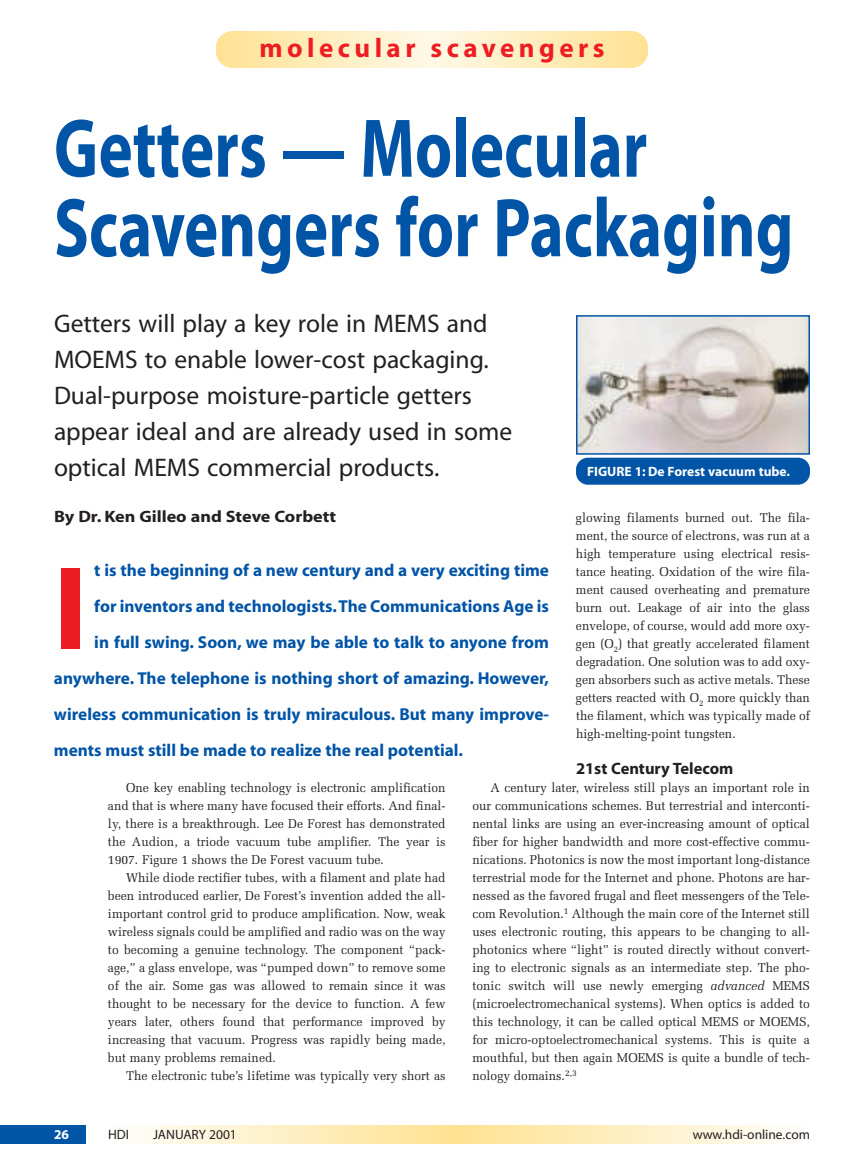
<style>
.page{position:relative;width:864px;height:1175px;background:#fff}
.page>*{position:absolute;margin:0;border:0;box-sizing:border-box;transform-origin:0 0}
.t1{font:700 118.65px "Myriad";color:#ee1d23}
.t2{font:700 84px/79.5px "Myriad";color:#0154a6;scale:.77 1}
.t3{font:700 27px "Myriad";letter-spacing:.165em;color:#ee1d23}
.t4{font:25.5px/36px "Myriad";color:#231f20}
.t5{font:700 17.25px "Myriad";color:#0154a6}
.t6{font:700 16.5px "Myriad";color:#231f20;scale:1.1 1}
.t7{font:700 16.5px "Myriad";color:#231f20}
.t8{font:13.5px "Myriad";color:#231f20}
.t9{font:700 13.5px "Myriad";color:#fff}
.t10{font:12.75px/18px "Melior";color:#231f20;text-align:justify;scale:.95 1}
.s1{font-style:italic}
</style>
<div class="page">
<div style="left:0;top:1125px;width:86px;height:18px;background:#0154a6"></div>
<div style="left:311px;top:1125px;width:296px;height:18px;background:#feedbd"></div>
<div style="left:325px;top:1125px;width:268px;height:18px;background:#feecb9"></div>
<div style="left:336px;top:1125px;width:246px;height:18px;background:#feebb5"></div>
<div style="left:352px;top:1125px;width:214px;height:18px;background:#feeab1"></div>
<div style="left:363px;top:1125px;width:192px;height:18px;background:#fee9ad"></div>
<div style="left:377px;top:1125px;width:164px;height:18px;background:#ffe8a9"></div>
<div style="left:393px;top:1125px;width:132px;height:18px;background:#ffe7a5"></div>
<div style="left:407px;top:1125px;width:104px;height:18px;background:#ffe6a1"></div>
<div style="left:421px;top:1125px;width:76px;height:18px;background:#ffe49d"></div>
<div style="left:432px;top:1125px;width:54px;height:18px;background:#ffe399"></div>
<div style="left:448px;top:1125px;width:22px;height:18px;background:#ffe295"></div>
<svg style="left:219px;top:32px;width:426px;height:36px"></svg>
<div style="left:288px;top:32px;width:288px;height:36px;background:#fee9ae"></div>
<div style="left:307px;top:32px;width:250px;height:36px;background:#feebb6"></div>
<div style="left:326px;top:32px;width:212px;height:36px;background:#feedbe"></div>
<div style="left:339px;top:32px;width:186px;height:36px;background:#feeec2"></div>
<div style="left:350px;top:32px;width:164px;height:36px;background:#fef0c7"></div>
<div style="left:358px;top:32px;width:148px;height:36px;background:#fef1cb"></div>
<div style="left:371px;top:32px;width:122px;height:36px;background:#fef2cf"></div>
<div style="left:379px;top:32px;width:106px;height:36px;background:#fef3d3"></div>
<div style="left:392px;top:32px;width:80px;height:36px;background:#fef4d7"></div>
<div style="left:402px;top:32px;width:60px;height:36px;background:#fef5db"></div>
<div style="left:409px;top:32px;width:46px;height:36px;background:#fef6df"></div>
<div style="left:421px;top:32px;width:22px;height:36px;background:#fef8e3"></div>
<hr style="left:430px;top:32px;width:4px;height:36px;background:#fef9e7">
<img style="left:579px;top:318px;width:228px;height:133px">
<div style="left:576px;top:315px;width:234px;height:139px;border:2px solid #0154a6"></div>
<div style="left:576px;top:458px;width:234px;height:26px;background:#0154a6;border-radius:12px"></div>
<h3 class="t3" style="left:259px;top:38px;width:347px">molecular scavengers</h3>
<h2 class="t2" style="left:54px;top:115px;width:962px">Getters — Molecular<br>Scavengers for Packaging</h2>
<h3 class="t4" style="left:54px;top:307px;width:460px">Getters will play a key role in MEMS and MOEMS to enable lower-cost packaging.<br>Dual-purpose moisture-particle getters appear ideal and are already used in some optical MEMS commercial products.</h3>
<p class="t6" style="left:54px;top:510px;width:258px">By Dr. Ken Gilleo and Steve Corbett</p>
<p class="t9" style="left:587px;top:466px;width:204px">FIGURE 1: De Forest vacuum tube.</p>
<p class="t10" style="left:576px;top:510px;width:248px">glowing filaments burned out. The fila&shy;ment, the source of electrons, was run at a high temperature using electrical resis&shy;tance heating. Oxidation of the wire fila&shy;ment caused overheating and premature burn out. Leakage of air into the glass envelope, of course, would add more oxy&shy;gen (O<sub>2</sub>) that greatly accelerated filament degradation. One solution was to add oxy&shy;gen absorbers such as active metals. These getters reacted with O<sub>2</sub> more quickly than the filament, which was typically made of high-melting-point tungsten.</p>
<p class="t7" style="left:576px;top:762px;width:159px">21st Century Telecom</p>
<p class="t10" style="left:472px;top:780px;width:357px;text-indent:18px">A century later, wireless still plays an important role in our communications schemes. But terrestrial and interconti&shy;nental links are using an ever-increasing amount of optical fiber for higher bandwidth and more cost-effective commu&shy;nications. Photonics is now the most important long-distance terrestrial mode for the Internet and phone. Photons are har&shy;nessed as the favored frugal and fleet messengers of the Tele&shy;com Revolution.<sup>1</sup> Although the main core of the Internet still uses electronic routing, this appears to be changing to all&shy;photonics where “light” is routed directly without convert&shy;ing to electronic signals as an intermediate step. The pho&shy;tonic switch will use newly emerging <span class="s1">advanced</span> MEMS (microelectromechanical systems). When optics is added to this technology, it can be called optical MEMS or MOEMS, for micro-optoelectromechanical systems. This is quite a mouthful, but then again MOEMS is quite a bundle of tech&shy;nology domains.<sup>2,3</sup></p>
<h1 class="t1" style="left:54px;top:564px;width:35px">I</h1>
<h3 class="t5" style="left:94px;top:564px;width:456px">t is the beginning of a new century and a very exciting time</h3>
<h3 class="t5" style="left:94px;top:600px;width:456px">for inventors and technologists.The Communications Age is</h3>
<h3 class="t5" style="left:94px;top:636px;width:456px">in full swing. Soon, we may be able to talk to anyone from</h3>
<h3 class="t5" style="left:54px;top:672px;width:497px">anywhere. The telephone is nothing short of amazing. However,</h3>
<h3 class="t5" style="left:54px;top:708px;width:497px">wireless communication is truly miraculous. But many improve-</h3>
<h3 class="t5" style="left:54px;top:744px;width:411px">ments must still be made to realize the real potential.</h3>
<p class="t10" style="left:108px;top:780px;width:357px;text-indent:18px">One key enabling technology is electronic amplification and that is where many have focused their efforts. And final&shy;ly, there is a breakthrough. Lee De Forest has demonstrated the Audion, a triode vacuum tube amplifier. The year is 1907. Figure 1 shows the De Forest vacuum tube.</p>
<p class="t10" style="left:108px;top:870px;width:357px;text-indent:18px">While diode rectifier tubes, with a filament and plate had been introduced earlier, De Forest’s invention added the all&shy;important control grid to produce amplification. Now, weak wireless signals could be amplified and radio was on the way to becoming a genuine technology. The component “pack&shy;age,” a glass envelope, was “pumped down” to remove some of the air. Some gas was allowed to remain since it was thought to be necessary for the device to function. A few years later, others found that performance improved by increasing that vacuum. Progress was rapidly being made, but many problems remained.</p>
<p class="t10" style="left:126px;top:1068px;width:338px">The electronic tube’s lifetime was typically very short as</p>
<p class="t9" style="left:54px;top:1129px;width:16px">26</p>
<p class="t8" style="left:108px;top:1129px;width:23px">HDI</p>
<p class="t8" style="left:153px;top:1129px;width:85px">JANUARY 2001</p>
<p class="t8" style="left:693px;top:1129px;width:119px">www.hdi-online.com</p>
</div>
